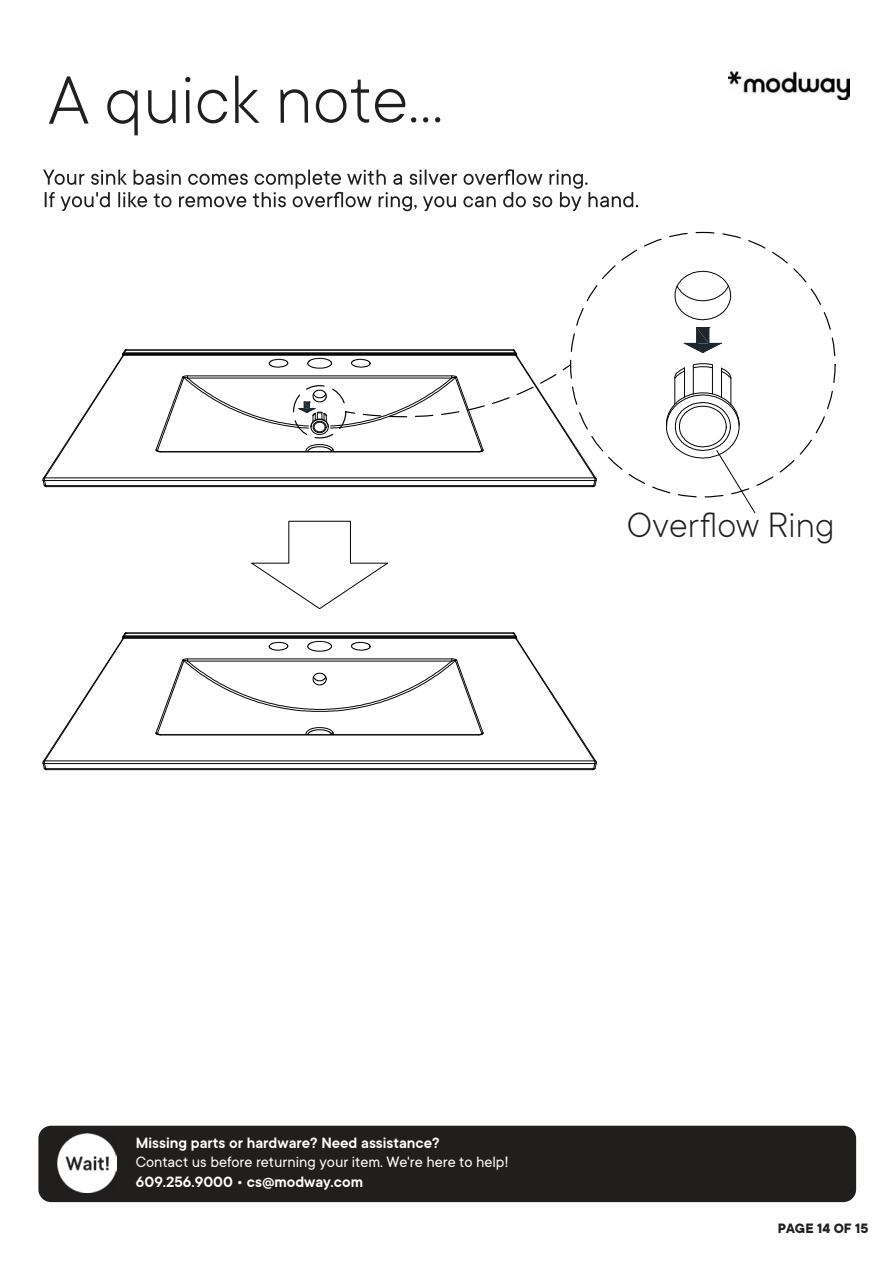
<style>
.page{position:relative;width:893px;height:1263px;background:#fff}
.page>*{position:absolute;margin:0;border:0;box-sizing:border-box;transform-origin:0 0}
.t1{font:300 75px "TT Commons";letter-spacing:-.005em;color:#211e1e}
.t2{font:300 38.7px "TT Commons";letter-spacing:-.005em;color:#211e1e}
.t3{font:600 16.5px "TT Commons";color:#fff}
.t4{font:16.5px "TT Commons";color:#fff}
.t5{font:700 15px "TT Commons";color:#211e1e}
</style>
<div class="page">
<div style="left:38px;top:1126px;width:818px;height:76px;background:#211e1e;border-radius:13px"></div>
<img style="left:58px;top:1133px;width:58px;height:59px">
<img style="left:728px;top:71px;width:121px;height:29px">
<svg style="left:43px;top:169px;width:595px;height:42px"></svg>
<svg style="left:674px;top:271px;width:57px;height:49px"></svg>
<svg style="left:684px;top:327px;width:37px;height:26px"></svg>
<hr style="left:46px;top:486px;width:547px;height:1px;background:#050504">
<hr style="left:44px;top:480px;width:551px;height:1px;background:#050504">
<hr style="left:45px;top:477px;width:550px;height:1px;background:#050504">
<hr style="left:46px;top:485px;width:548px;height:1px;background:#050504">
<hr style="left:124px;top:355px;width:392px;height:1px;background:#050504">
<hr style="left:124px;top:354px;width:391px;height:1px;background:#050504">
<hr style="left:124px;top:353px;width:391px;height:1px;background:#050504">
<hr style="left:124px;top:352px;width:391px;height:1px;background:#050504">
<svg style="left:42px;top:349px;width:85px;height:138px"></svg>
<hr style="left:126px;top:350px;width:387px;height:1px;background:#050504">
<svg style="left:155px;top:349px;width:442px;height:138px"></svg>
<hr style="left:46px;top:769px;width:547px;height:1px;background:#050504">
<hr style="left:44px;top:763px;width:551px;height:1px;background:#050504">
<hr style="left:45px;top:760px;width:550px;height:1px;background:#050504">
<hr style="left:46px;top:768px;width:548px;height:1px;background:#050504">
<svg style="left:307px;top:641px;width:25px;height:11px"></svg>
<svg style="left:351px;top:642px;width:20px;height:9px"></svg>
<svg style="left:268px;top:642px;width:21px;height:9px"></svg>
<hr style="left:124px;top:638px;width:392px;height:1px;background:#050504">
<svg style="left:155px;top:658px;width:329px;height:78px"></svg>
<hr style="left:124px;top:637px;width:391px;height:1px;background:#050504">
<hr style="left:124px;top:636px;width:391px;height:1px;background:#050504">
<hr style="left:124px;top:635px;width:391px;height:1px;background:#050504">
<svg style="left:42px;top:632px;width:85px;height:138px"></svg>
<hr style="left:126px;top:633px;width:387px;height:1px;background:#050504">
<svg style="left:512px;top:632px;width:85px;height:138px"></svg>
<svg style="left:251px;top:520px;width:137px;height:89px"></svg>
<svg style="left:666px;top:363px;width:90px;height:151px"></svg>
<h1 class="t1" style="left:49px;top:53px;width:396px">A quick note…</h1>
<h2 class="t2" style="left:627px;top:501px;width:209px">Overflow Ring</h2>
<p class="t3" style="left:136px;top:1132px;width:305px">Missing parts or hardware? Need assistance?</p>
<p class="t4" style="left:136px;top:1152px;width:374px">Contact us before returning your item. We're here to help!</p>
<p class="t3" style="left:136px;top:1171px;width:229px">609.256.9000 • cs@modway.com</p>
<p class="t5" style="left:778px;top:1218px;width:92px">PAGE 14 OF 15</p>
</div>
